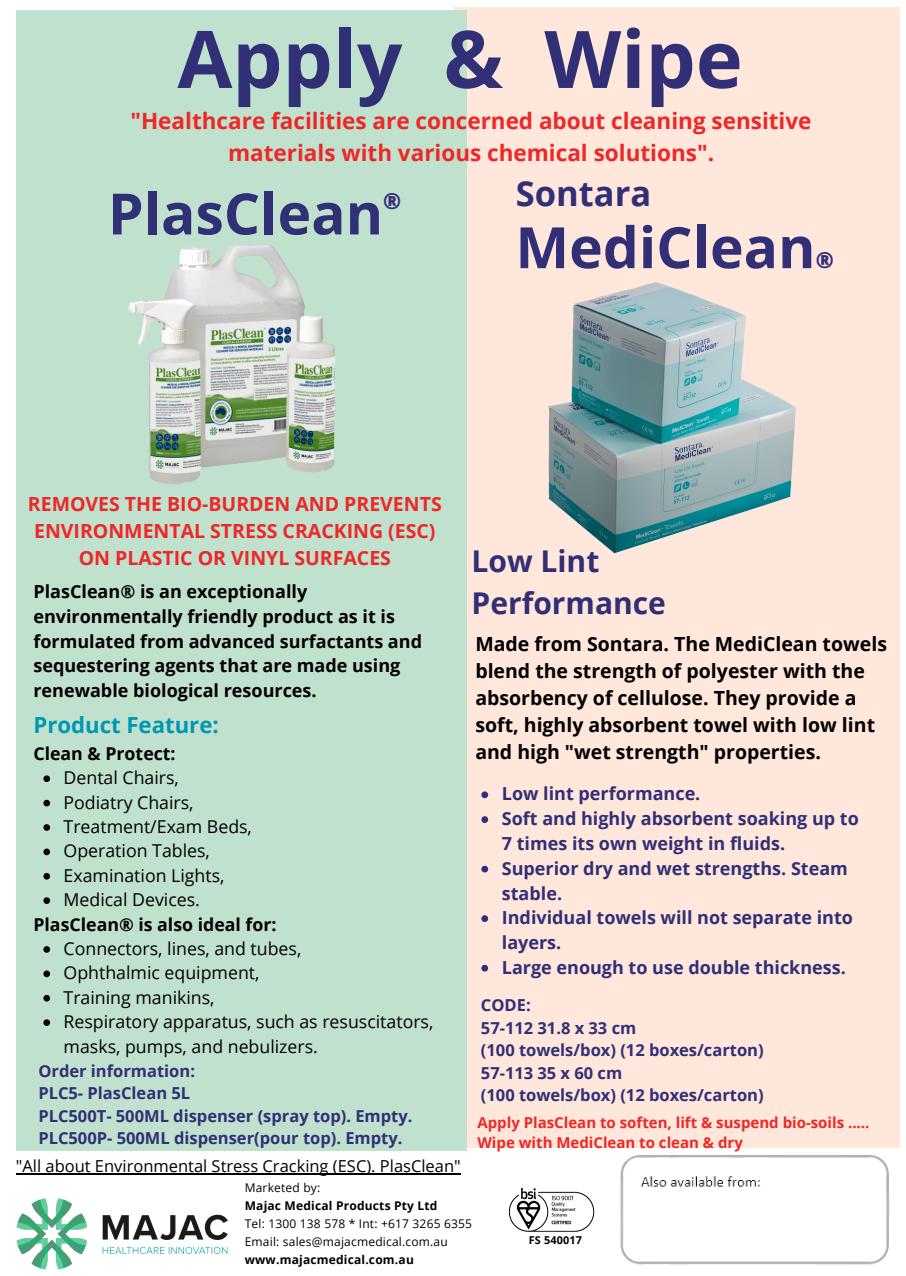
<style>
.page{position:relative;width:906px;height:1276px;background:#fff}
.page>*{position:absolute;margin:0;border:0;box-sizing:border-box;transform-origin:0 0}
.t1{font:700 79.5px "Open Sans";color:#312f76}
.t2{font:700 57px "Open Sans";color:#312f76}
.t3{font:700 34.5px "Open Sans";color:#312f76}
.t4{font:700 30px/41.7px "Open Sans";color:#312f76}
.t5{font:700 22.5px/31.5px "Open Sans";color:#ed2828;text-align:center}
.t6{font:700 22.2px "Open Sans";color:#0097b2}
.t7{font:800 21.9px "Open Sans";color:#312f76}
.t8{font:700 19.5px/27px "Open Sans";color:#000}
.t9{font:700 19.5px/27px "Open Sans";color:#ed2828;text-align:center}
.t10{font:700 18px/24.8px "Open Sans";color:#312f76}
.t11{font:700 18px/24.8px "Open Sans";color:#000}
.t12{font:17.7px/24.5px "Open Sans";color:#000}
.t13{font:700 17.7px "Open Sans";color:#000}
.t14{font:700 16.5px/22.5px "Open Sans";color:#312f76}
.t15{font:16.5px "Open Sans";color:#000}
.t16{font:700 15px/20.2px "Open Sans";color:#ed2828}
.t17{font:12px/18px "Open Sans";letter-spacing:.015em;color:#000}
.t18{font:700 12px "Open Sans";letter-spacing:.015em;color:#000}
.t19{font:700 10.8px "Open Sans";letter-spacing:.015em;color:#000}
.s1{font-weight:700}
</style>
<div class="page">
<img style="left:16px;top:1198px;width:212px;height:72px">
<div style="left:454px;top:8px;width:445px;height:1140px;background:#ffe7dc"></div>
<img style="left:620px;top:1154px;width:269px;height:111px">
<div style="left:16px;top:10px;width:450px;height:1141px;background:#c1e1cf"></div>
<img style="left:508px;top:1187px;width:86px;height:45px">
<img style="left:466px;top:255px;width:434px;height:315px">
<img style="left:128px;top:243px;width:208px;height:242px">
<svg style="left:43px;top:775px;width:7px;height:7px"></svg>
<svg style="left:43px;top:800px;width:7px;height:6px"></svg>
<svg style="left:43px;top:824px;width:7px;height:7px"></svg>
<svg style="left:43px;top:848px;width:7px;height:7px"></svg>
<svg style="left:43px;top:873px;width:7px;height:6px"></svg>
<svg style="left:43px;top:897px;width:7px;height:7px"></svg>
<svg style="left:43px;top:946px;width:7px;height:7px"></svg>
<svg style="left:43px;top:970px;width:7px;height:7px"></svg>
<svg style="left:43px;top:995px;width:7px;height:6px"></svg>
<svg style="left:43px;top:1019px;width:7px;height:7px"></svg>
<svg style="left:481px;top:791px;width:7px;height:7px"></svg>
<svg style="left:481px;top:816px;width:7px;height:7px"></svg>
<svg style="left:481px;top:866px;width:7px;height:6px"></svg>
<svg style="left:481px;top:915px;width:7px;height:7px"></svg>
<svg style="left:481px;top:965px;width:7px;height:6px"></svg>
<hr style="left:16px;top:1174px;width:445px;height:1px;background:#000">
<p class="t1" style="left:177px;top:3px;width:226px">Apply</p>
<p class="t1" style="left:443px;top:3px;width:61px">&amp;</p>
<p class="t1" style="left:544px;top:3px;width:200px">Wipe</p>
<p class="t5" style="left:130px;top:105px;width:682px">"Healthcare facilities are concerned about cleaning sensitive materials with various chemical solutions".</p>
<p class="t2" style="left:108px;top:174px;width:277px">PlasClean</p>
<p class="t7" style="left:383px;top:186px;width:20px">®</p>
<p class="t3" style="left:516px;top:170px;width:137px">Sontara</p>
<p class="t2" style="left:515px;top:207px;width:302px">MediClean</p>
<p class="t7" style="left:815px;top:245px;width:20px">®</p>
<p class="t9" style="left:28px;top:490px;width:415px">REMOVES THE BIO-BURDEN AND PREVENTS<br>ENVIRONMENTAL STRESS CRACKING (ESC)</p>
<p class="t9" style="left:79px;top:544px;width:314px">ON PLASTIC OR VINYL SURFACES</p>
<p class="t11" style="left:33px;top:579px;width:275px">PlasClean® is an exceptionally</p>
<p class="t11" style="left:33px;top:603px;width:390px">environmentally friendly product as it is formulated from advanced surfactants and sequestering agents that are made using renewable biological resources.</p>
<p class="t6" style="left:33px;top:709px;width:187px">Product Feature:</p>
<p class="t13" style="left:33px;top:741px;width:144px">Clean &amp; Protect:</p>
<p class="t12" style="left:64px;top:765px;width:117px">Dental Chairs,</p>
<p class="t12" style="left:64px;top:789px;width:131px">Podiatry Chairs,</p>
<p class="t12" style="left:64px;top:814px;width:190px">Treatment/Exam Beds,</p>
<p class="t12" style="left:64px;top:838px;width:148px">Operation Tables,</p>
<p class="t12" style="left:64px;top:863px;width:162px">Examination Lights,<br>Medical Devices.</p>
<p class="t12" style="left:64px;top:936px;width:239px">Connectors, lines, and tubes,<br>Ophthalmic equipment,</p>
<p class="t12" style="left:64px;top:984px;width:371px">Training manikins,<br>Respiratory apparatus, such as resuscitators, masks, pumps, and nebulizers.</p>
<p class="t13" style="left:33px;top:912px;width:244px">PlasClean® is also ideal for:</p>
<p class="t14" style="left:38px;top:1059px;width:158px">Order information:</p>
<p class="t14" style="left:38px;top:1082px;width:153px">PLC5- PlasClean 5L</p>
<p class="t14" style="left:38px;top:1104px;width:375px">PLC500T- 500ML dispenser (spray top). Empty.</p>
<p class="t14" style="left:38px;top:1127px;width:365px">PLC500P- 500ML dispenser(pour top). Empty.</p>
<p class="t15" style="left:16px;top:1154px;width:446px">"All about Environmental Stress Cracking (ESC). PlasClean"</p>
<p class="t4" style="left:471px;top:540px;width:196px">Low Lint<br>Performance</p>
<p class="t8" style="left:475px;top:630px;width:413px">Made from Sontara. The MediClean towels</p>
<p class="t8" style="left:475px;top:657px;width:401px">blend the strength of polyester with the absorbency of cellulose. They provide a soft, highly absorbent towel with low lint</p>
<p class="t8" style="left:475px;top:738px;width:347px">and high "wet strength" properties.</p>
<p class="t10" style="left:502px;top:781px;width:200px">Low lint performance.</p>
<p class="t10" style="left:502px;top:806px;width:358px">Soft and highly absorbent soaking up to<br>7 times its own weight in fluids.</p>
<p class="t10" style="left:502px;top:855px;width:347px">Superior dry and wet strengths. Steam stable.</p>
<p class="t10" style="left:502px;top:905px;width:352px">Individual towels will not separate into</p>
<p class="t10" style="left:502px;top:930px;width:61px">layers.</p>
<p class="t10" style="left:502px;top:954px;width:345px">Large enough to use double thickness.</p>
<p class="t14" style="left:481px;top:993px;width:51px">CODE:</p>
<p class="t14" style="left:481px;top:1016px;width:284px">57-112 31.8 x 33 cm<br>(100 towels/box) (12 boxes/carton)<br>57-113 35 x 60 cm</p>
<p class="t14" style="left:481px;top:1083px;width:284px">(100 towels/box) (12 boxes/carton)</p>
<p class="t16" style="left:477px;top:1112px;width:393px">Apply PlasClean to soften, lift &amp; suspend bio-soils .....<br>Wipe with MediClean to clean &amp; dry</p>
<p class="t17" style="left:245px;top:1178px;width:77px">Marketed by:</p>
<p class="t18" style="left:245px;top:1197px;width:194px">Majac Medical Products Pty Ltd</p>
<p class="t17" style="left:245px;top:1214px;width:229px">Tel: 1300 138 578 * Int: +617 3265 6355</p>
<p class="t17" style="left:245px;top:1232px;width:204px">Email: sales@majacmedical.com.au <span class="s1">www.majacmedical.com.au</span></p>
<p class="t19" style="left:529px;top:1232px;width:55px">FS 540017</p>
</div>
